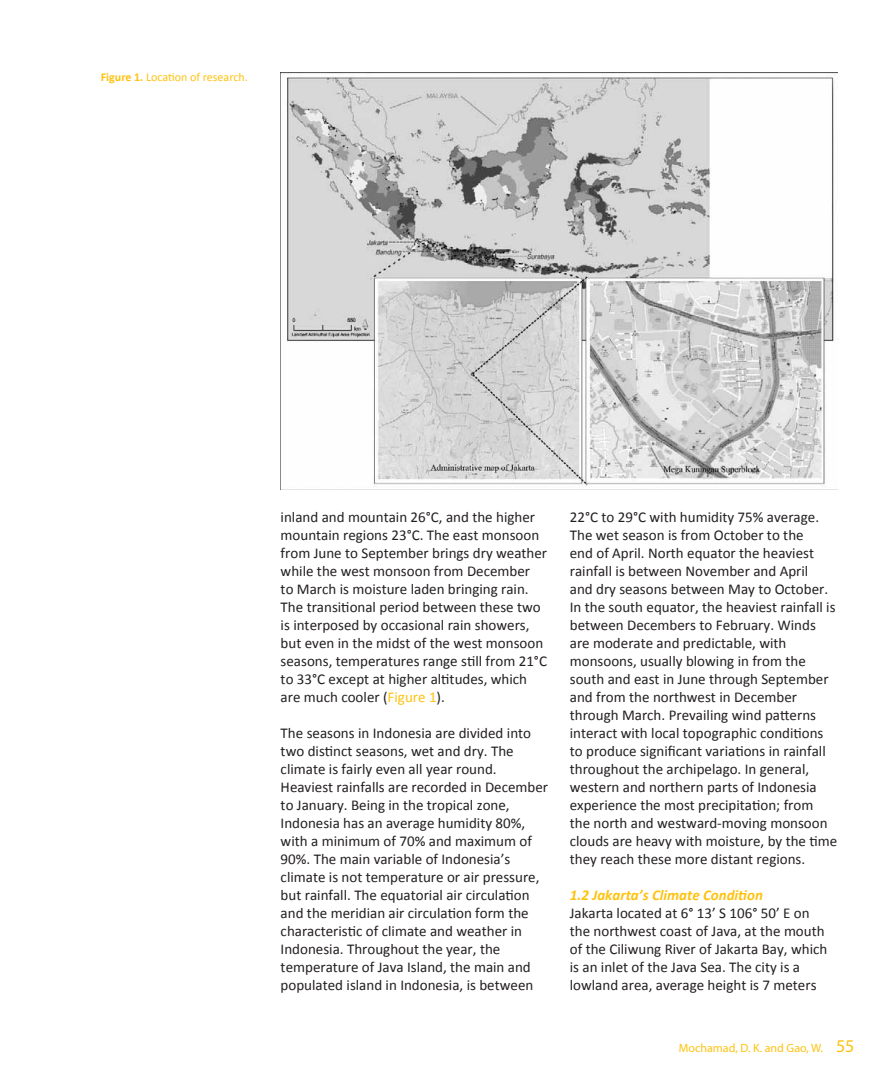
<style>
.page{position:relative;width:893px;height:1085px;background:#fff}
.page>*{position:absolute;margin:0;border:0;box-sizing:border-box;transform-origin:0 0}
.t1{font:15px/18px "Calibri";color:#231f20}
.t2{font:italic 700 15px "Calibri";color:#fec210}
.t3{font:12px "Calibri";color:#fec210}
.t4{font:12px "Myriad Pro";color:#fec210}
.s1{font-weight:700}
.s2{color:#fec210}
.s3{font-size:18px}
</style>
<div class="page">
<img style="left:280px;top:72px;width:558px;height:417px">
<p class="t3" style="left:101px;top:70px;width:148px"><span class="s1">Figure 1.</span> Location of research.</p>
<p class="t1" style="left:281px;top:508px;width:268px">inland and mountain 26°C, and the higher mountain regions 23°C. The east monsoon from June to September brings dry weather while the west monsoon from December<br>to March is moisture laden bringing rain.<br>The transitional period between these two is interposed by occasional rain showers, but even in the midst of the west monsoon seasons, temperatures range still from 21°C to 33°C except at higher altitudes, which are much cooler (<span class="s2">Figure 1</span>).</p>
<p class="t1" style="left:281px;top:724px;width:269px">The seasons in Indonesia are divided into two distinct seasons, wet and dry. The climate is fairly even all year round.<br>Heaviest rainfalls are recorded in December to January. Being in the tropical zone, Indonesia has an average humidity 80%, with a minimum of 70% and maximum of 90%. The main variable of Indonesia’s climate is not temperature or air pressure, but rainfall. The equatorial air circulation and the meridian air circulation form the characteristic of climate and weather in Indonesia. Throughout the year, the temperature of Java Island, the main and populated island in Indonesia, is between</p>
<p class="t1" style="left:570px;top:508px;width:269px">22°C to 29°C with humidity 75% average.<br>The wet season is from October to the<br>end of April. North equator the heaviest rainfall is between November and April<br>and dry seasons between May to October.<br>In the south equator, the heaviest rainfall is between Decembers to February. Winds are moderate and predictable, with monsoons, usually blowing in from the south and east in June through September and from the northwest in December through March. Prevailing wind patterns interact with local topographic conditions to produce significant variations in rainfall throughout the archipelago. In general, western and northern parts of Indonesia experience the most precipitation; from the north and westward-moving monsoon clouds are heavy with moisture, by the time they reach these more distant regions.</p>
<p class="t2" style="left:570px;top:885px;width:195px">1.2 Jakarta’s Climate Condition</p>
<p class="t1" style="left:570px;top:904px;width:259px">Jakarta located at 6° 13’ S 106° 50’ E on the northwest coast of Java, at the mouth of the Ciliwung River of Jakarta Bay, which is an inlet of the Java Sea. The city is a lowland area, average height is 7 meters</p>
<p class="t4" style="left:679px;top:1040px;width:177px">Mochamad, D. K. and Gao, W. <span class="s3">55</span></p>
</div>
